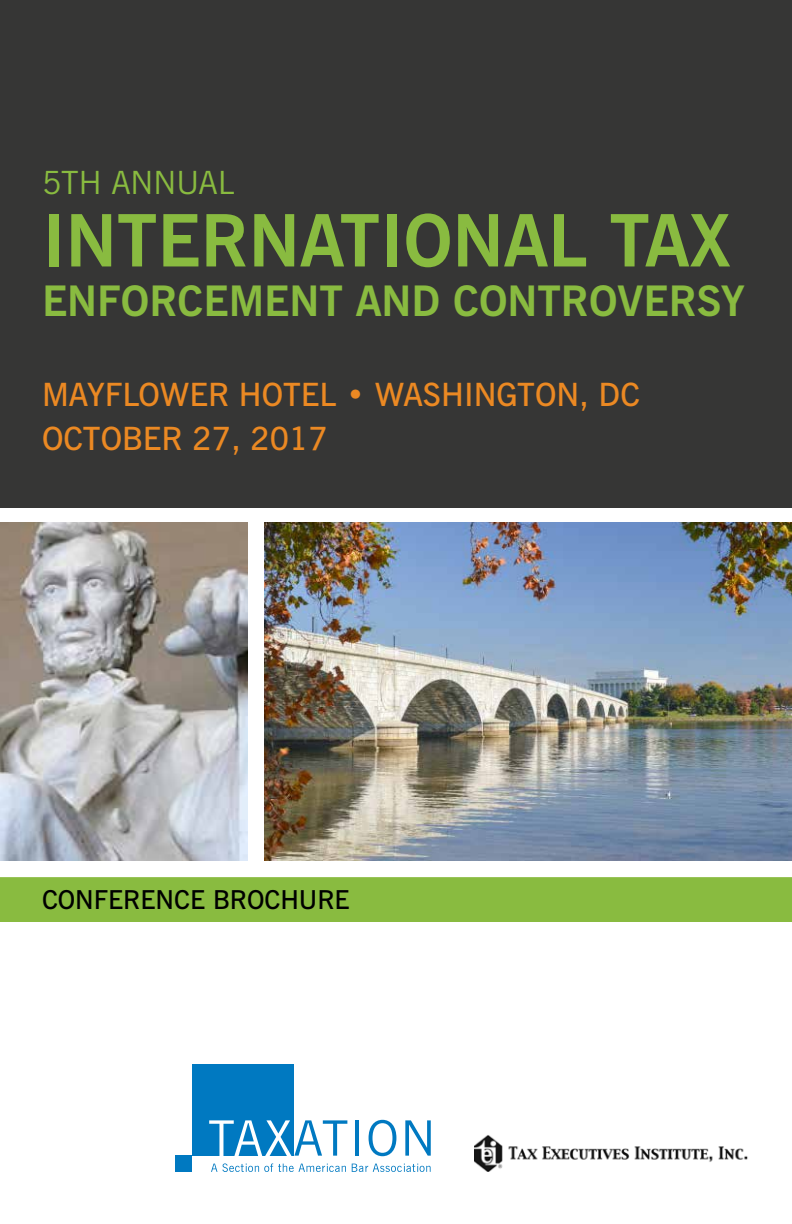
<style>
.page{position:relative;width:792px;height:1224px;background:#fff}
.page>*{position:absolute;margin:0;border:0;box-sizing:border-box;transform-origin:0 0}
.t1{font:700 72px "News Gothic BT";color:#89bb40}
.t2{font:700 42px "News Gothic BT";color:#89bb40}
.t3{font:600 32px/43.8px "News Gothic BT";color:#eb8923}
.t4{font:32px "News Gothic BT";color:#89bb40}
.t5{font:600 26px "News Gothic BT";color:#000}
</style>
<div class="page">
<div style="left:0;top:0;width:792px;height:508px;background:#363635"></div>
<div style="left:0;top:877px;width:792px;height:45px;background:#89bb40"></div>
<div style="left:192px;top:1064px;width:101px;height:92px;background:#0079c1"></div>
<div style="left:176px;top:1156px;width:16px;height:16px;background:#0079c1"></div>
<svg style="left:211px;top:1163px;width:135px;height:9px"></svg>
<svg style="left:352px;top:1164px;width:79px;height:8px"></svg>
<svg style="left:209px;top:1120px;width:138px;height:36px"></svg>
<hr style="left:355px;top:1120px;width:4px;height:36px;background:#0079c1">
<svg style="left:369px;top:1120px;width:27px;height:36px"></svg>
<svg style="left:405px;top:1120px;width:26px;height:36px"></svg>
<img style="left:475px;top:1135px;width:273px;height:37px">
<img style="left:264px;top:523px;width:528px;height:338px">
<img style="left:0;top:523px;width:248px;height:338px">
<p class="t4" style="left:42px;top:164px;width:194px">5TH ANNUAL</p>
<h1 class="t1" style="left:42px;top:197px;width:690px">INTERNATIONAL TAX</h1>
<h2 class="t2" style="left:42px;top:276px;width:704px">ENFORCEMENT AND CONTROVERSY</h2>
<p class="t3" style="left:42px;top:372px;width:599px">MAYFLOWER HOTEL • WASHINGTON, DC<br>OCTOBER 27, 2017</p>
<p class="t5" style="left:42px;top:884px;width:309px">CONFERENCE BROCHURE</p>
</div>
